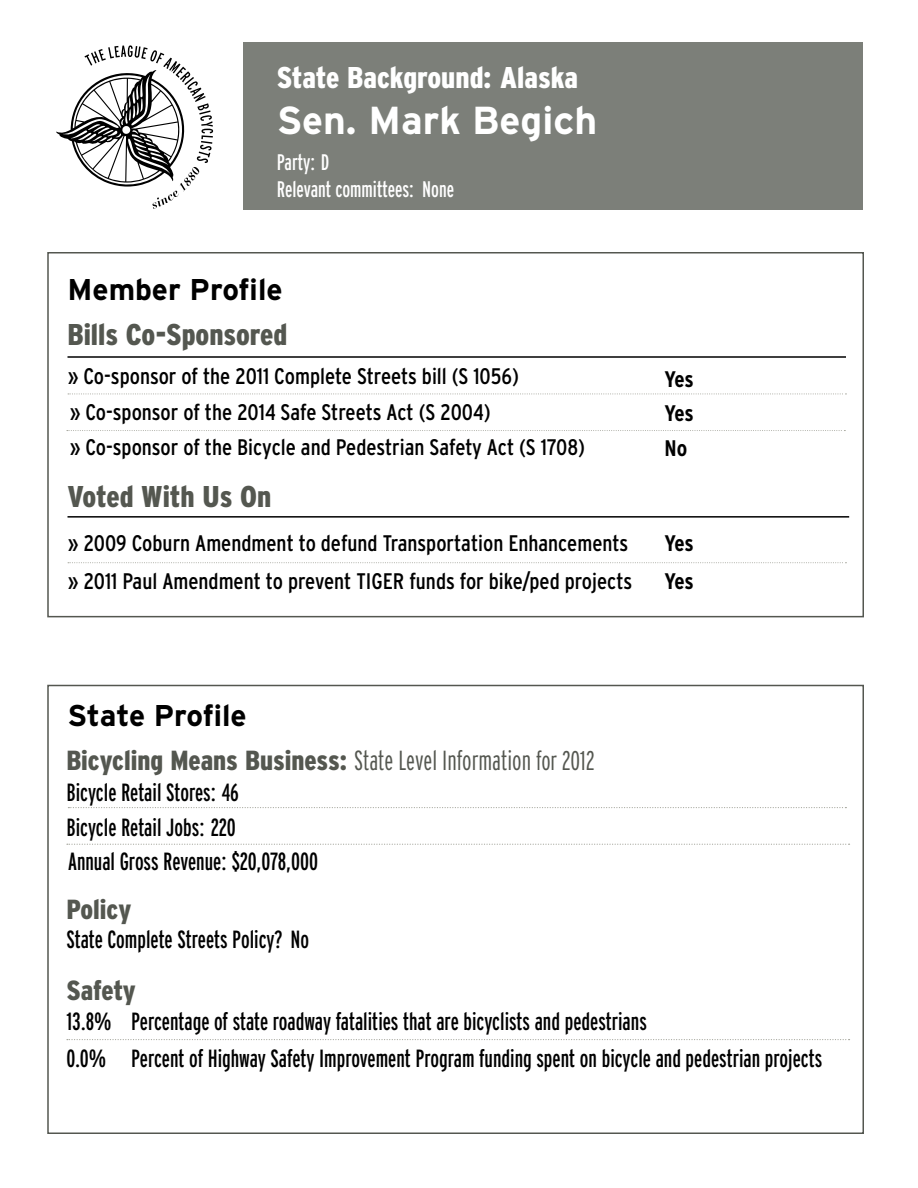
<style>
.page{position:relative;width:918px;height:1188px;background:#fff}
.page>*{position:absolute;margin:0;border:0;box-sizing:border-box;transform-origin:0 0}
.t1{font:700 39px "Interstate";color:#fff}
.t2{font:900 condensed 30px "Interstate";color:#545750}
.t3{font:700 30px "Interstate";color:#000}
.t4{font:900 condensed 30px "Interstate";color:#fff}
.t5{font:900 condensed 27.6px "Interstate";color:#545750}
.t6{font:extra-condensed 24.9px/34.7px "Interstate";color:#000}
.t7{font:condensed 22.5px/38.5px "Interstate";color:#000}
.t8{font:extra-condensed 22.5px "Interstate";color:#fff}
.t9{font:700 condensed 22.5px/33.9px "Interstate";letter-spacing:-.005em;color:#000}
.s1{font-weight:300;font-stretch:extra-condensed}
.s2{font-weight:300;font-stretch:extra-condensed;font-size:27px}
</style>
<div class="page">
<div style="left:244px;top:42px;width:619px;height:167px;background:#7c7f79"></div>
<svg style="left:56px;top:45px;width:157px;height:164px"></svg>
<div style="left:47px;top:252px;width:817px;height:365px;border:2px solid #545750"></div>
<hr style="left:68px;top:356px;width:778px;height:2px;background:#000">
<hr style="left:68px;top:516px;width:781px;height:2px;background:#000">
<svg style="left:68px;top:393px;width:778px;height:1px"></svg>
<svg style="left:68px;top:562px;width:778px;height:1px"></svg>
<div style="left:47px;top:685px;width:817px;height:449px;border:2px solid #545750"></div>
<svg style="left:67px;top:1039px;width:783px;height:1px"></svg>
<svg style="left:68px;top:807px;width:778px;height:1px"></svg>
<svg style="left:67px;top:844px;width:783px;height:1px"></svg>
<svg style="left:67px;top:430px;width:778px;height:1px"></svg>
<p class="t4" style="left:277px;top:61px;width:303px">State Background: Alaska</p>
<h1 class="t1" style="left:277px;top:97px;width:322px">Sen. Mark Begich</h1>
<p class="t8" style="left:277px;top:149px;width:54px">Party: D</p>
<p class="t8" style="left:277px;top:176px;width:179px">Relevant committees: None</p>
<p class="t3" style="left:68px;top:271px;width:217px">Member Profile</p>
<p class="t2" style="left:68px;top:318px;width:221px">Bills Co-Sponsored</p>
<p class="t7" style="left:68px;top:357px;width:453px">» Co-sponsor of the 2011 Complete Streets bill (S 1056)</p>
<p class="t7" style="left:69px;top:394px;width:517px;line-height:35.5px">» Co-sponsor of the 2014 Safe Streets Act (S 2004)<br>» Co-sponsor of the Bicycle and Pedestrian Safety Act (S 1708)</p>
<p class="t2" style="left:68px;top:480px;width:205px">Voted With Us On</p>
<p class="t7" style="left:68px;top:523px;width:566px">» 2009 Coburn Amendment to defund Transportation Enhancements » 2011 Paul Amendment to prevent TIGER funds for bike/ped projects</p>
<p class="t9" style="left:664px;top:362px;width:31px">Yes<br>Yes</p>
<p class="t9" style="left:664px;top:431px;width:24px">No</p>
<p class="t9" style="left:664px;top:524px;width:31px;line-height:37.7px">Yes<br>Yes</p>
<p class="t3" style="left:68px;top:697px;width:181px">State Profile</p>
<p class="t5" style="left:66px;top:745px;width:530px">Bicycling Means Business: <span class="s1">State Level Information</span> <span class="s2">for 2012</span></p>
<p class="t6" style="left:67px;top:774px;width:253px">Bicycle Retail Stores: 46<br>Bicycle Retail Jobs: 220<br>Annual Gross Revenue: $20,078,000</p>
<p class="t5" style="left:66px;top:894px;width:66px">Policy</p>
<p class="t6" style="left:66px;top:922px;width:244px">State Complete Streets Policy? No</p>
<p class="t5" style="left:67px;top:975px;width:71px">Safety</p>
<p class="t6" style="left:66px;top:1003px;width:757px;line-height:37.2px">13.8% Percentage of state roadway fatalities that are bicyclists and pedestrians<br>0.0% Percent of Highway Safety Improvement Program funding spent on bicycle and pedestrian projects</p>
</div>
